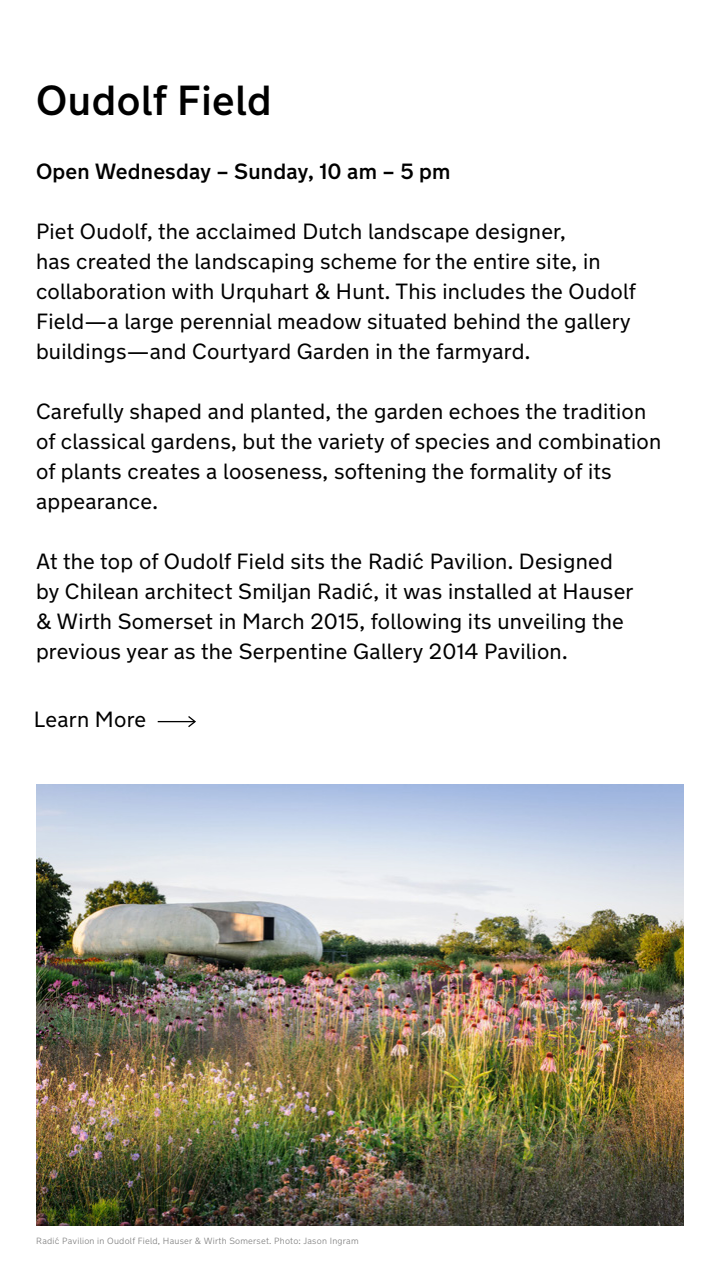
<style>
.page{position:relative;width:720px;height:1280px;background:#fff}
.page>*{position:absolute;margin:0;border:0;box-sizing:border-box;transform-origin:0 0}
.t1{font:500 42px "New Transport";letter-spacing:.015em;color:#000}
.t2{font:22px/30px "New Transport";letter-spacing:.01em;color:#000}
.t3{font:500 22px "New Transport";letter-spacing:.01em;color:#000}
.t4{font:300 9px "New Transport";letter-spacing:.025em;color:#808080}
</style>
<div class="page">
<img style="left:36px;top:784px;width:648px;height:441px">
<hr style="left:158px;top:721px;width:37px;height:1px;background:#000">
<svg style="left:187px;top:716px;width:9px;height:11px"></svg>
<h1 class="t1" style="left:36px;top:74px;width:237px">Oudolf Field</h1>
<p class="t3" style="left:36px;top:158px;width:416px">Open Wednesday – Sunday, 10 am – 5 pm</p>
<p class="t2" style="left:36px;top:217px;width:602px">Piet Oudolf, the acclaimed Dutch landscape designer,<br>has created the landscaping scheme for the entire site, in collaboration with Urquhart &amp; Hunt. This includes the Oudolf Field—a large perennial meadow situated behind the gallery buildings—and Courtyard Garden in the farmyard.</p>
<p class="t2" style="left:36px;top:397px;width:627px">Carefully shaped and planted, the garden echoes the tradition of classical gardens, but the variety of species and combination of plants creates a looseness, softening the formality of its appearance.</p>
<p class="t2" style="left:36px;top:547px;width:599px">At the top of Oudolf Field sits the Radić Pavilion. Designed by Chilean architect Smiljan Radić, it was installed at Hauser &amp; Wirth Somerset in March 2015, following its unveiling the previous year as the Serpentine Gallery 2014 Pavilion.</p>
<p class="t2" style="left:34px;top:705px;width:114px">Learn More</p>
<p class="t4" style="left:36px;top:1236px;width:324px">Radić Pavilion in Oudolf Field, Hauser &amp; Wirth Somerset. Photo: Jason Ingram</p>
</div>
